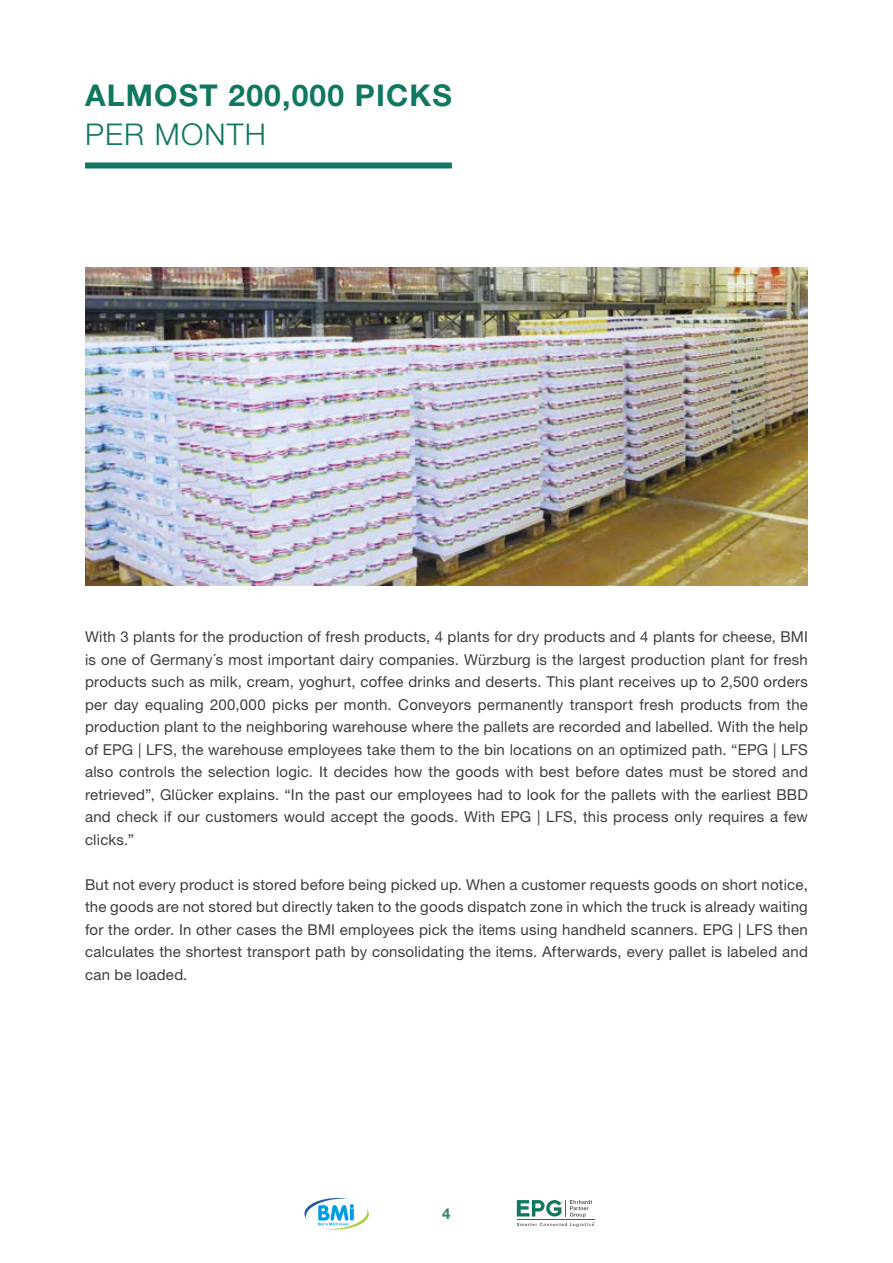
<style>
.page{position:relative;width:893px;height:1263px;background:#fff}
.page>*{position:absolute;margin:0;border:0;box-sizing:border-box;transform-origin:0 0}
.t1{font:700 30px "Helvetica Neue LT Pro";letter-spacing:.04em;color:#107760}
.t2{font:300 30px "Helvetica Neue LT Pro";letter-spacing:.04em;color:#107760}
.t3{font:15px/22.5px "Helvetica Neue LT Pro";letter-spacing:.015em;color:#3f3e3e;text-align:justify}
.t4{font:700 15px "Helvetica Neue LT Pro";color:#33816c}
</style>
<div class="page">
<svg style="left:517px;top:1200px;width:77px;height:27px"></svg>
<svg style="left:304px;top:1198px;width:65px;height:31px"></svg>
<img style="left:85px;top:268px;width:723px;height:318px">
<div style="left:85px;top:162px;width:367px;height:6px;background:#107760"></div>
<h1 class="t1" style="left:85px;top:77px;width:368px">ALMOST 200,000 PICKS</h1>
<h1 class="t2" style="left:85px;top:116px;width:182px">PER MONTH</h1>
<p class="t3" style="left:85px;top:625px;width:724px">With 3 plants for the production of fresh products, 4 plants for dry products and 4 plants for cheese, BMI is one of Germany´s most important dairy companies. Würzburg is the largest production plant for fresh products such as milk, cream, yoghurt, coffee drinks and deserts. This plant receives up to 2,500 orders per day equaling 200,000 picks per month. Conveyors permanently transport fresh products from the production plant to the neighboring warehouse where the pallets are recorded and labelled. With the help of EPG | LFS, the warehouse employees take them to the bin locations on an optimized path. “EPG | LFS also controls the selection logic. It decides how the goods with best before dates must be stored and retrieved”, Glücker explains. “In the past our employees had to look for the pallets with the earliest BBD and check if our customers would accept the goods. With EPG | LFS, this process only requires a few clicks.”</p>
<p class="t3" style="left:85px;top:873px;width:724px">But not every product is stored before being picked up. When a customer requests goods on short notice, the goods are not stored but directly taken to the goods dispatch zone in which the truck is already waiting for the order. In other cases the BMI employees pick the items using handheld scanners. EPG | LFS then calculates the shortest transport path by consolidating the items. Afterwards, every pallet is labeled and can be loaded.</p>
<p class="t4" style="left:442px;top:1205px;width:10px">4</p>
</div>
